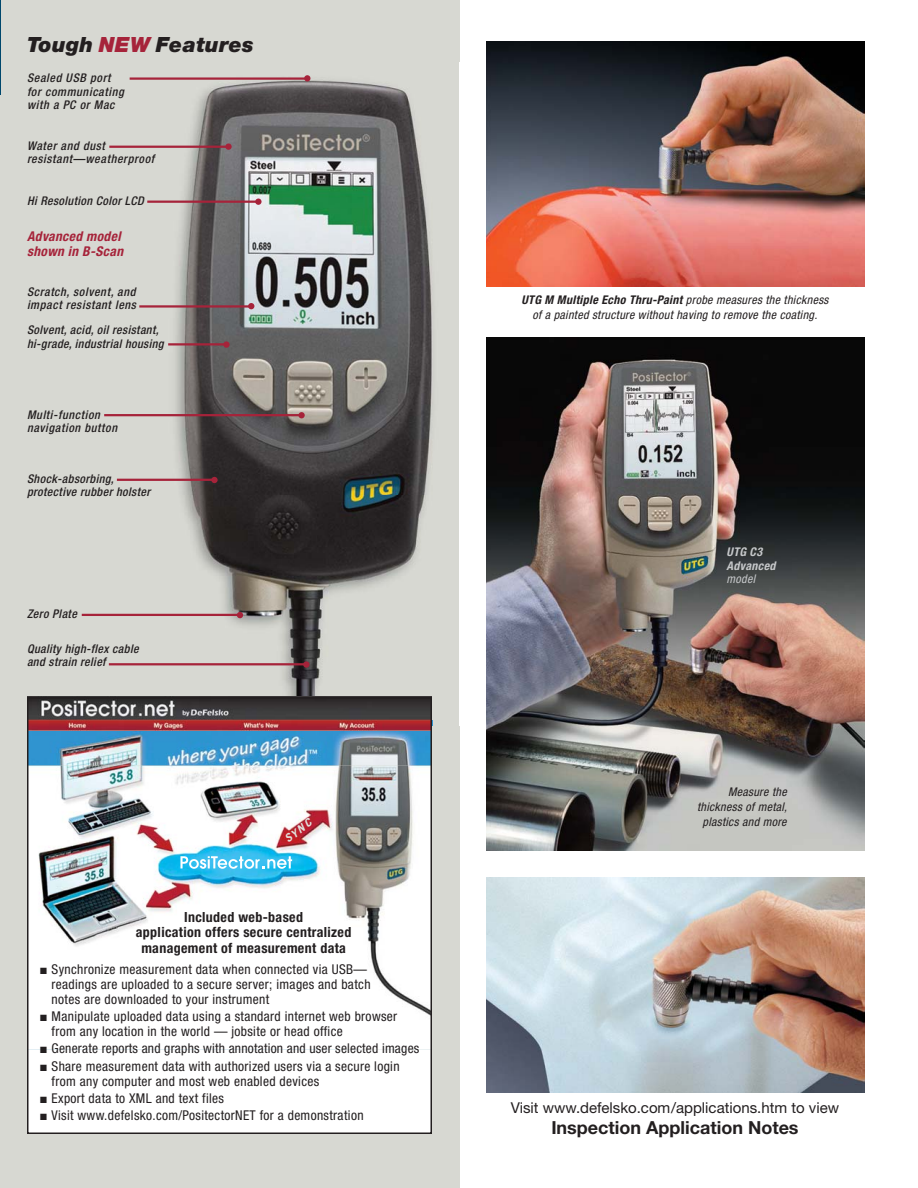
<style>
.page{position:relative;width:918px;height:1188px;background:#fff}
.page>*{position:absolute;margin:0;border:0;box-sizing:border-box;transform-origin:0 0}
.t1{font:italic 900 21px "Helvetica Neue";letter-spacing:.015em;color:#231f20}
.t2{font:700 18px "Helvetica Neue";color:#231f20}
.t3{font:15px "Helvetica Neue";color:#231f20}
.t4{font:700 condensed 13.95px/15.5px "Helvetica Neue";letter-spacing:.025em;color:#231f20;text-align:center}
.t5{font:condensed 13.5px/15px "Helvetica Neue";letter-spacing:.025em;color:#231f20}
.t6{font:italic 700 condensed 13.5px/15px "Helvetica Neue";letter-spacing:.03em;color:#a6233a}
.t7{font:italic 500 condensed 12px/13.5px "Helvetica Neue";letter-spacing:.03em;color:#231f20}
.t8{font:italic condensed 12px/15px "Helvetica Neue";letter-spacing:.025em;color:#231f20;text-align:center}
.t9{font:italic 500 condensed 12px/13.5px "Helvetica Neue";letter-spacing:.055em;color:#231f20}
.t10{font:italic 500 condensed 12px/13.5px "Helvetica Neue";letter-spacing:.05em;color:#231f20}
.t11{font:italic 700 condensed 12px/13.5px "Helvetica Neue";letter-spacing:.03em;color:#c6c8ca}
.t12{font:italic condensed 12px "Helvetica Neue";letter-spacing:.03em;color:#c6c8ca}
.t13{font:italic 700 10.8px "Trade Gothic";color:#e1e2dd;scale:1.1 1}
.s1{color:#a6233a}
.s2{font-size:11.1px}
.s3{font-size:10.65px}
.s4{font-weight:700}
</style>
<div class="page">
<div style="left:0;top:0;width:459px;height:1188px;background:#d7d8d2"></div>
<img style="left:168px;top:75px;width:265px;height:622px">
<hr style="left:130px;top:77px;width:177px;height:3px;background:#a6233a">
<hr style="left:139px;top:305px;width:113px;height:3px;background:#a6233a">
<hr style="left:147px;top:201px;width:112px;height:2px;background:#a6233a">
<hr style="left:104px;top:414px;width:200px;height:2px;background:#a6233a">
<hr style="left:117px;top:479px;width:98px;height:2px;background:#a6233a">
<div style="left:211px;top:477px;width:7px;height:6px;background:#a6233a;border-radius:50%"></div>
<div style="left:298px;top:412px;width:7px;height:6px;background:#a6233a;border-radius:50%"></div>
<div style="left:255px;top:199px;width:7px;height:6px;background:#a6233a;border-radius:50%"></div>
<svg style="left:248px;top:303px;width:6px;height:6px"></svg>
<div style="left:225px;top:143px;width:7px;height:7px;background:#a6233a;border-radius:50%"></div>
<div style="left:304px;top:75px;width:6px;height:7px;background:#a6233a;border-radius:50%"></div>
<hr style="left:109px;top:663px;width:197px;height:2px;background:#a6233a">
<div style="left:303px;top:661px;width:7px;height:7px;background:#a6233a;border-radius:50%"></div>
<hr style="left:109px;top:146px;width:119px;height:2px;background:#a6233a">
<div style="left:30px;top:1050px;width:399px;height:81px;background:#fff"></div>
<img style="left:30px;top:700px;width:399px;height:350px">
<svg style="left:180px;top:856px;width:112px;height:13px"></svg>
<div style="left:27px;top:697px;width:405px;height:437px;border:2px solid #231f20"></div>
<img style="left:486px;top:338px;width:378px;height:513px">
<img style="left:486px;top:41px;width:378px;height:246px">
<img style="left:486px;top:878px;width:378px;height:215px">
<hr style="left:168px;top:343px;width:59px;height:3px;background:#a6233a">
<div style="left:223px;top:341px;width:7px;height:7px;background:#a6233a;border-radius:50%"></div>
<hr style="left:82px;top:614px;width:159px;height:2px;background:#a6233a">
<svg style="left:237px;top:612px;width:6px;height:6px"></svg>
<h1 class="t1" style="left:27px;top:37px;width:228px">Tough <span class="s1">NEW</span> Features</h1>
<p class="t9" style="left:27px;top:72px;width:98px">Sealed USB port for communicating with a PC or Mac</p>
<p class="t9" style="left:27px;top:140px;width:129px">Water and dust resistant—weatherproof</p>
<p class="t7" style="left:27px;top:195px;width:118px">Hi Resolution Color LCD</p>
<p class="t6" style="left:27px;top:230px;width:98px">Advanced model shown in B-Scan</p>
<p class="t10" style="left:27px;top:286px;width:111px">Scratch, solvent, and impact resistant lens</p>
<p class="t7" style="left:27px;top:324px;width:138px">Solvent, acid, oil resistant, hi-grade, industrial housing</p>
<p class="t10" style="left:27px;top:409px;width:92px">Multi-function navigation button</p>
<p class="t7" style="left:27px;top:473px;width:125px">Shock-absorbing, protective rubber holster</p>
<p class="t7" style="left:27px;top:608px;width:51px">Zero Plate</p>
<p class="t7" style="left:27px;top:643px;width:113px">Quality high-flex cable and strain relief</p>
<p class="t13" style="left:283px;top:837px;width:30px;rotate:-37deg"><span class="s2">S</span><span class="s3">Y</span>NC</p>
<p class="t4" style="left:136px;top:910px;width:217px">Included web-based<br>application offers secure centralized management of measurement data</p>
<p class="t5" style="left:52px;top:963px;width:320px;text-indent:-11px">■ Synchronize measurement data when connected via USB— readings are uploaded to a secure server; images and batch notes are downloaded to your instrument</p>
<p class="t5" style="left:52px;top:1010px;width:347px;text-indent:-11px">■ Manipulate uploaded data using a standard internet web browser from any location in the world — jobsite or head office</p>
<p class="t5" style="left:40px;top:1042px;width:381px">■ Generate reports and graphs with annotation and user selected images</p>
<p class="t5" style="left:52px;top:1059px;width:350px;text-indent:-11px">■ Share measurement data with authorized users via a secure login from any computer and most web enabled devices</p>
<p class="t5" style="left:40px;top:1092px;width:185px">■ Export data to XML and text files</p>
<p class="t5" style="left:40px;top:1109px;width:325px">■ Visit www.defelsko.com/PositectorNET for a demonstration</p>
<p class="t8" style="left:521px;top:294px;width:309px"><span class="s4">UTG M Multiple Echo Thru-Paint</span> probe measures the thickness of a painted structure without having to remove the coating.</p>
<p class="t11" style="left:727px;top:546px;width:51px">UTG C3<br>Advanced</p>
<p class="t12" style="left:727px;top:574px;width:30px">model</p>
<p class="t8" style="left:697px;top:785px;width:92px;text-align:right">Measure the thickness of metal, plastics and more</p>
<p class="t3" style="left:511px;top:1102px;width:330px">Visit www.defelsko.com/applications.htm to view</p>
<h2 class="t2" style="left:551px;top:1121px;width:249px">Inspection Application Notes</h2>
</div>
